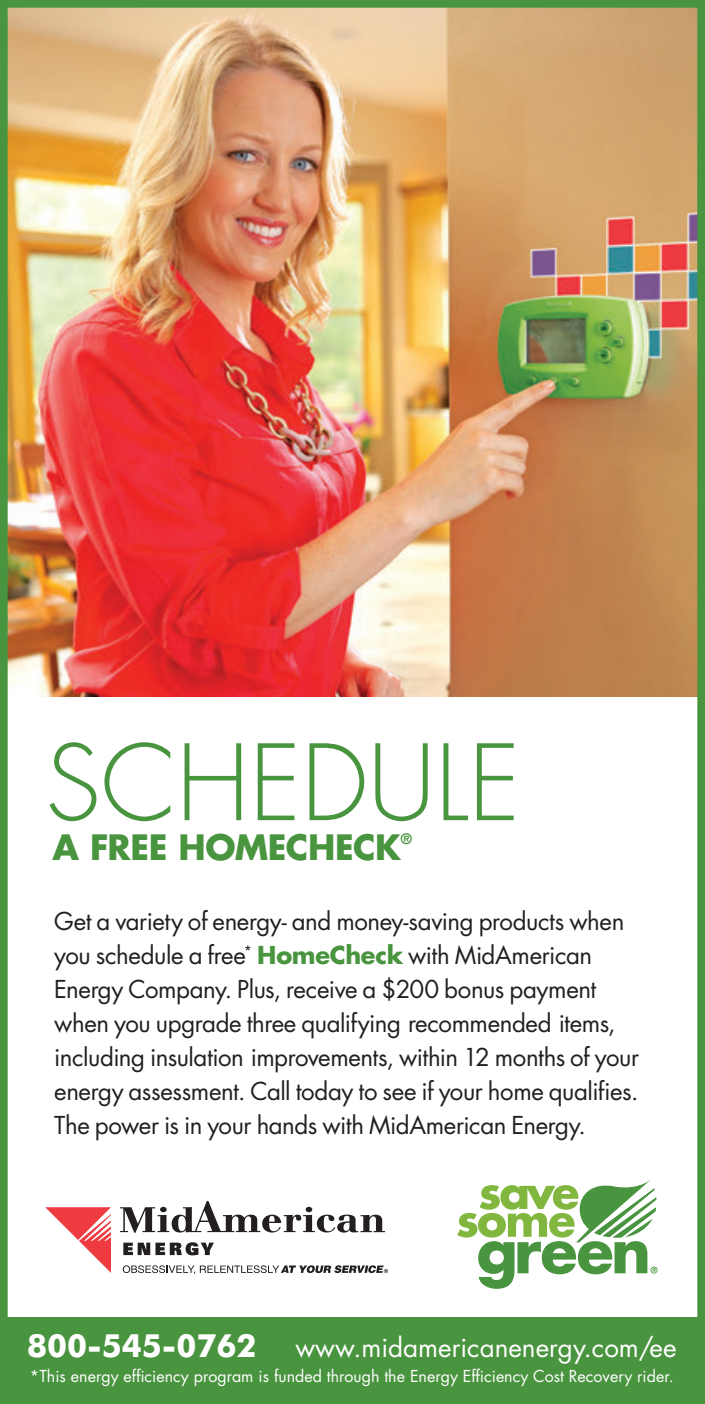
<style>
.page{position:relative;width:705px;height:1404px;background:#fff}
.page>*{position:absolute;margin:0;border:0;box-sizing:border-box;transform-origin:0 0}
.t1{font:300 102px "Futura";color:#49943f}
.t2{font:700 34px "Futura";letter-spacing:-.01em;color:#49943f}
.t3{font:26px "Futura";color:#fff}
.t4{font:24px/34px "Futura";letter-spacing:-.015em;color:#231f20}
.t5{font:16px "Futura";color:#fff}
.t6{font:700 14px "Futura";color:#49943f}
.s1{font-weight:700;color:#49943f}
.s2{font-family:"Futura BT";font-weight:700;font-size:32px}
</style>
<div class="page">
<img style="left:9px;top:9px;width:686px;height:688px">
<svg style="left:123px;top:1242px;width:91px;height:13px"></svg>
<svg style="left:120px;top:1201px;width:264px;height:32px"></svg>
<svg style="left:45px;top:1207px;width:66px;height:66px"></svg>
<svg style="left:123px;top:1265px;width:264px;height:9px"></svg>
<svg style="left:457px;top:1180px;width:200px;height:109px"></svg>
<div style="left:0;top:1317px;width:703px;height:87px;background:#49943f"></div>
<div style="left:0;top:0;width:704px;height:1404px;border:8px solid #49943f"></div>
<h1 class="t1" style="left:45px;top:721px;width:476px">SCHEDULE</h1>
<h2 class="t2" style="left:52px;top:825px;width:350px">A FREE HOMECHECK</h2>
<p class="t6" style="left:400px;top:830px;width:13px">®</p>
<p class="t4" style="left:54px;top:905px;width:586px">Get a variety of energy- and money-saving products when you schedule a free<sup>*</sup> <span class="s1">HomeCheck</span> with MidAmerican Energy Company. Plus, receive a $200 bonus payment when you upgrade three qualifying recommended items, including insulation improvements, within 12 months of your energy assessment. Call today to see if your home qualifies.<br>The power is in your hands with MidAmerican Energy.</p>
<p class="t3" style="left:27px;top:1331px;width:650px"><span class="s2">800-545-0762</span> www.midamericanenergy.com/ee</p>
<p class="t5" style="left:30px;top:1366px;width:644px">*This energy efficiency program is funded through the Energy Efficiency Cost Recovery rider.</p>
</div>
